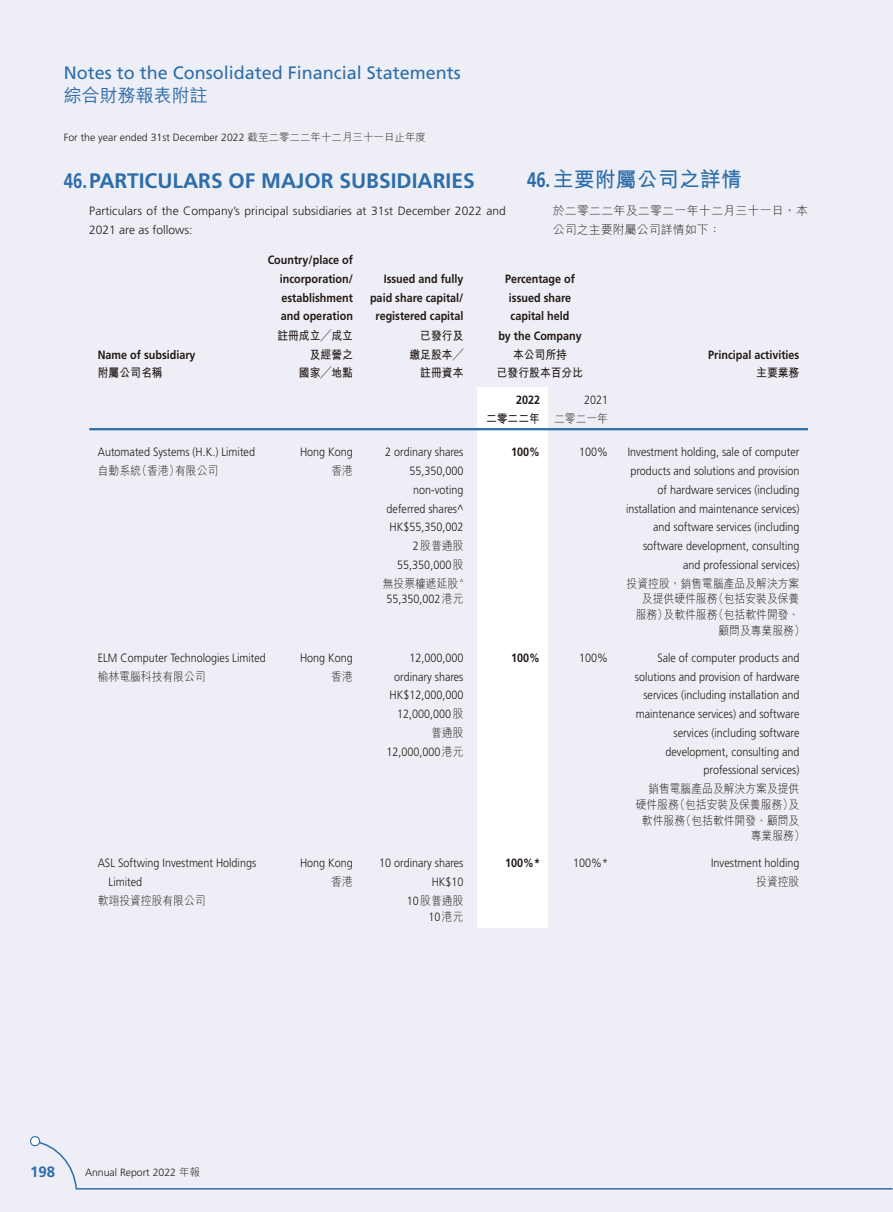
<style>
.page{position:relative;width:893px;height:1212px;background:#fff}
.page>*{position:absolute;margin:0;border:0;box-sizing:border-box;transform-origin:0 0}
.t1{font:700 21px "Frutiger LT Std";color:#2d6da9;scale:.8 1}
.t2{font:700 21px "M Hei HK";color:#2d6da9}
.t3{font:18px "Frutiger LT Std";color:#2d6da9}
.t4{font:500 18px "M Hei HK";color:#2d6da9}
.t5{font:700 15px "Frutiger LT Std";color:#2d6da9}
.t6{font:300 12px/18.8px "Frutiger LT Std";color:#231916;text-align:right;scale:.9 1}
.t7{font:700 12px/18.8px "Frutiger LT Std";color:#231916;text-align:right;scale:.9 1}
.t8{font:300 12px "M Hei HK";color:#231916;scale:.9 1}
.t9{font:300 12px/18.8px "Frutiger LT Std";color:#231916}
.t10{font:700 12px "M Hei HK";color:#231916;scale:.9 1}
.t11{font:300 12px/18.8px "M Hei HK";color:#231916}
.t12{font:300 10.5px "Frutiger LT Std";color:#231916}
.s1{font-family:"M Hei HK"}
.s2{font-family:"Frutiger LT Std"}
.s3{font-weight:300}
</style>
<div class="page">
<div style="left:0;top:0;width:892px;height:1212px;background:#eeeff6"></div>
<svg style="left:30px;top:1134px;width:863px;height:56px"></svg>
<div style="left:477px;top:387px;width:71px;height:540px;background:#fff"></div>
<hr style="left:89px;top:428px;width:719px;height:2px;background:#2d6da9">
<h2 class="t3" style="left:64px;top:62px;width:399px">Notes to the Consolidated Financial Statements</h2>
<h2 class="t4" style="left:64px;top:83px;width:145px">綜合財務報表附註</h2>
<p class="t12" style="left:64px;top:132px;width:364px">For the year ended 31st December 2022 <span class="s1">截至二零二二年十二月三十一日止年度</span></p>
<h1 class="t2" style="left:527px;top:164px;width:216px"><span class="s2">46.</span>主要附屬公司之詳情</h1>
<p class="t11" style="left:553px;top:201px;width:257px">於二零二二年及二零二一年十二月三十一日，本公司之主要附屬公司詳情如下：</p>
<h1 class="t1" style="left:64px;top:168px;width:515px">46.PARTICULARS OF MAJOR SUBSIDIARIES</h1>
<p class="t9" style="left:89px;top:202px;width:418px">Particulars of the Company’s principal subsidiaries at 31st December 2022 and<br>2021 are as follows:</p>
<p class="t7" style="left:268px;top:251px;width:96px">Country/place of incorporation/</p>
<p class="t7" style="left:384px;top:269px;width:90px">Issued and fully</p>
<p class="t7" style="left:505px;top:269px;width:79px">Percentage of</p>
<p class="t7" style="left:282px;top:288px;width:81px">establishment</p>
<p class="t7" style="left:370px;top:288px;width:105px">paid share capital/</p>
<p class="t7" style="left:509px;top:288px;width:71px">issued share</p>
<p class="t7" style="left:281px;top:307px;width:82px">and operation</p>
<p class="t7" style="left:376px;top:307px;width:99px">registered capital</p>
<p class="t7" style="left:511px;top:307px;width:67px">capital held</p>
<p class="t10" style="left:277px;top:327px;width:85px">註冊成立╱成立</p>
<p class="t10" style="left:420px;top:327px;width:49px">已發行及</p>
<p class="t7" style="left:498px;top:326px;width:94px">by the Company</p>
<p class="t7" style="left:98px;top:345px;width:110px">Name of subsidiary</p>
<p class="t10" style="left:310px;top:345px;width:50px">及經營之</p>
<p class="t10" style="left:409px;top:345px;width:61px">繳足股本╱</p>
<p class="t10" style="left:513px;top:345px;width:61px">本公司所持</p>
<p class="t7" style="left:708px;top:345px;width:103px">Principal activities</p>
<p class="t10" style="left:98px;top:364px;width:73px">附屬公司名稱</p>
<p class="t10" style="left:299px;top:364px;width:61px">國家╱地點</p>
<p class="t10" style="left:420px;top:364px;width:49px">註冊資本</p>
<p class="t10" style="left:497px;top:364px;width:98px">已發行股本百分比</p>
<p class="t10" style="left:756px;top:364px;width:50px">主要業務</p>
<p class="t7" style="left:516px;top:390px;width:28px">2022</p>
<p class="t6" style="left:584px;top:390px;width:28px">2021</p>
<p class="t10" style="left:486px;top:410px;width:137px">二零二二年 <span class="s3">二零二一年</span></p>
<p class="t6" style="left:98px;top:443px;width:176px">Automated Systems (H.K.) Limited</p>
<p class="t6" style="left:300px;top:443px;width:60px">Hong Kong</p>
<p class="t6" style="left:385px;top:443px;width:88px">2 ordinary shares</p>
<p class="t7" style="left:511px;top:443px;width:34px">100%</p>
<p class="t6" style="left:579px;top:443px;width:34px">100%</p>
<p class="t6" style="left:628px;top:443px;width:192px">Investment holding, sale of computer</p>
<p class="t8" style="left:98px;top:464px;width:135px">自動系統（香港）有限公司</p>
<p class="t8" style="left:331px;top:464px;width:25px">香港</p>
<p class="t6" style="left:409px;top:462px;width:62px">55,350,000</p>
<p class="t6" style="left:631px;top:462px;width:189px">products and solutions and provision</p>
<p class="t6" style="left:413px;top:480px;width:58px">non-voting</p>
<p class="t6" style="left:658px;top:480px;width:159px">of hardware services (including</p>
<p class="t6" style="left:387px;top:499px;width:87px">deferred shares^</p>
<p class="t6" style="left:626px;top:499px;width:194px">installation and maintenance services)</p>
<p class="t6" style="left:390px;top:518px;width:84px">HK$55,350,002</p>
<p class="t6" style="left:653px;top:518px;width:164px">and software services (including</p>
<p class="t8" style="left:413px;top:539px;width:58px"><span class="s2">2</span>股普通股</p>
<p class="t6" style="left:643px;top:537px;width:175px">software development, consulting</p>
<p class="t6" style="left:397px;top:555px;width:75px">55,350,000<span class="s1">股</span></p>
<p class="t6" style="left:683px;top:555px;width:131px">and professional services)</p>
<p class="t8" style="left:383px;top:577px;width:91px">無投票權遞延股 <sup>^</sup></p>
<p class="t8" style="left:627px;top:577px;width:194px">投資控股，銷售電腦產品及解決方案</p>
<p class="t6" style="left:386px;top:590px;width:87px">55,350,002<span class="s1">港元</span></p>
<p class="t8" style="left:642px;top:593px;width:176px">及提供硬件服務（包括安裝及保養</p>
<p class="t8" style="left:636px;top:609px;width:183px">服務）及軟件服務（包括軟件開發、</p>
<p class="t8" style="left:718px;top:624px;width:98px">顧問及專業服務）</p>
<p class="t6" style="left:98px;top:648px;width:188px">ELM Computer Technologies Limited</p>
<p class="t6" style="left:300px;top:648px;width:60px">Hong Kong</p>
<p class="t6" style="left:409px;top:648px;width:62px">12,000,000</p>
<p class="t7" style="left:511px;top:648px;width:34px">100%</p>
<p class="t6" style="left:579px;top:648px;width:34px">100%</p>
<p class="t6" style="left:657px;top:648px;width:159px">Sale of computer products and</p>
<p class="t8" style="left:98px;top:670px;width:121px">榆林電腦科技有限公司</p>
<p class="t8" style="left:331px;top:670px;width:25px">香港</p>
<p class="t6" style="left:394px;top:667px;width:78px">ordinary shares</p>
<p class="t6" style="left:635px;top:667px;width:184px">solutions and provision of hardware</p>
<p class="t6" style="left:390px;top:686px;width:84px">HK$12,000,000</p>
<p class="t6" style="left:643px;top:686px;width:175px">services (including installation and</p>
<p class="t6" style="left:397px;top:705px;width:75px">12,000,000<span class="s1">股</span></p>
<p class="t6" style="left:636px;top:705px;width:183px">maintenance services) and software</p>
<p class="t8" style="left:431px;top:726px;width:38px">普通股</p>
<p class="t6" style="left:674px;top:723px;width:141px">services (including software</p>
<p class="t6" style="left:386px;top:742px;width:87px">12,000,000<span class="s1">港元</span></p>
<p class="t6" style="left:666px;top:742px;width:150px">development, consulting and professional services)</p>
<p class="t8" style="left:648px;top:782px;width:170px">銷售電腦產品及解決方案及提供</p>
<p class="t8" style="left:636px;top:798px;width:183px">硬件服務（包括安裝及保養服務）及</p>
<p class="t8" style="left:642px;top:814px;width:176px">軟件服務（包括軟件開發、顧問及</p>
<p class="t8" style="left:751px;top:830px;width:61px">專業服務）</p>
<p class="t6" style="left:98px;top:854px;width:178px">ASL Softwing Investment Holdings</p>
<p class="t6" style="left:300px;top:854px;width:60px">Hong Kong</p>
<p class="t6" style="left:379px;top:854px;width:95px">10 ordinary shares</p>
<p class="t7" style="left:505px;top:854px;width:40px">100%*</p>
<p class="t6" style="left:573px;top:854px;width:40px">100%*</p>
<p class="t6" style="left:711px;top:854px;width:100px">Investment holding</p>
<p class="t6" style="left:109px;top:873px;width:39px">Limited</p>
<p class="t8" style="left:331px;top:875px;width:25px">香港</p>
<p class="t6" style="left:432px;top:873px;width:37px">HK$10</p>
<p class="t8" style="left:756px;top:875px;width:50px">投資控股</p>
<p class="t8" style="left:98px;top:894px;width:121px">軟翊投資控股有限公司</p>
<p class="t8" style="left:407px;top:894px;width:64px"><span class="s2">10</span>股普通股</p>
<p class="t6" style="left:428px;top:907px;width:40px">10<span class="s1">港元</span></p>
<p class="t5" style="left:30px;top:1163px;width:27px">198</p>
<p class="t12" style="left:85px;top:1167px;width:116px">Annual Report 2022 <span class="s1">年報</span></p>
</div>
